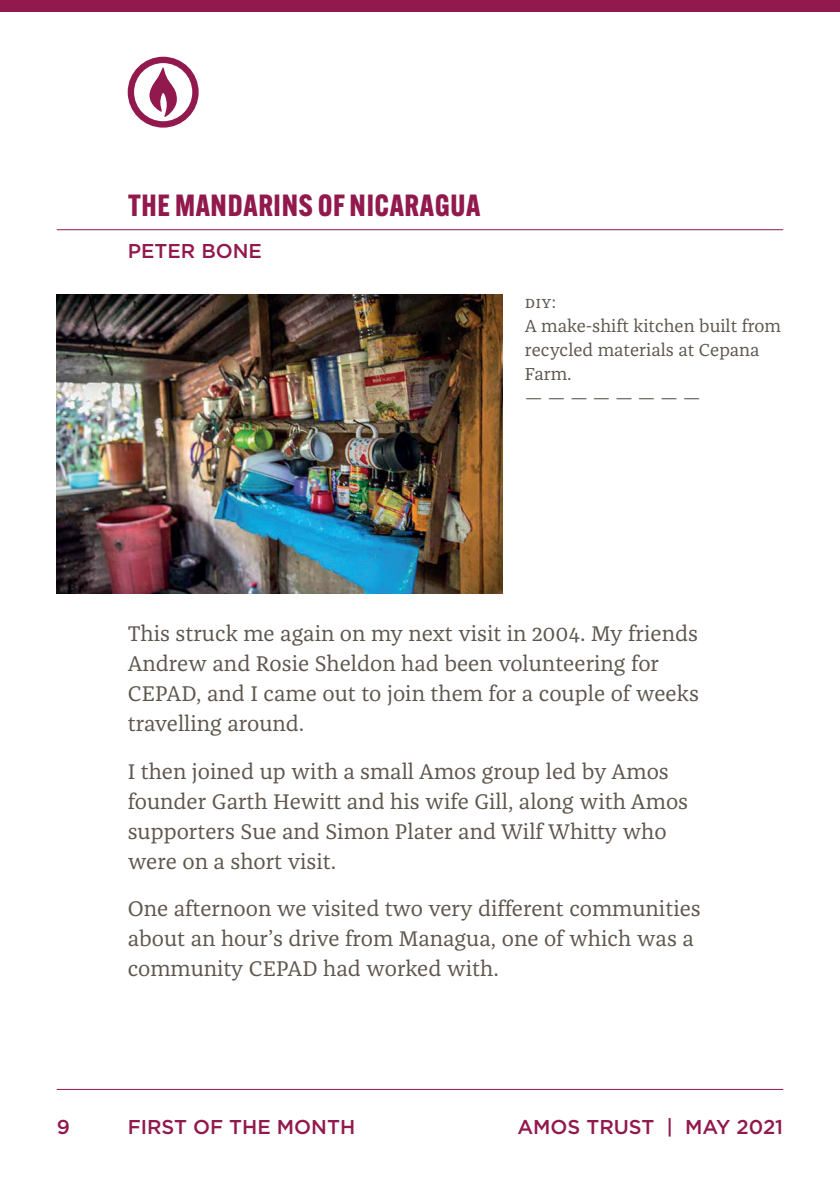
<style>
.page{position:relative;width:840px;height:1191px;background:#fff}
.page>*{position:absolute;margin:0;border:0;box-sizing:border-box;transform-origin:0 0}
.t1{font:700 30px "Alternate Gothic ATF";letter-spacing:.02em;color:#91194d}
.t2{font:22px/30px "Franziska OT";color:#5f574e}
.t3{font:500 20px "Gotham";color:#91194d}
.t4{font:18px/24px "Franziska OT";color:#5f574e}
.t5{font:17px "Franziska OT";color:#5f574e}
</style>
<div class="page">
<svg style="left:128px;top:57px;width:70px;height:71px"></svg>
<hr style="left:57px;top:229px;width:725px;height:1px;background:#91194d">
<div style="left:0;top:0;width:839px;height:11px;background:#91194d"></div>
<hr style="left:57px;top:1089px;width:725px;height:1px;background:#91194d">
<img style="left:57px;top:295px;width:445px;height:298px">
<h1 class="t1" style="left:128px;top:186px;width:353px">THE MANDARINS OF NICARAGUA</h1>
<p class="t3" style="left:128px;top:238px;width:136px">PETER BONE</p>
<p class="t5" style="left:524px;top:293px;width:33px">DIY:</p>
<p class="t4" style="left:524px;top:315px;width:257px">A make-shift kitchen built from recycled materials at Cepana<br>Farm.</p>
<p class="t4" style="left:524px;top:387px;width:177px">— — — — — — — —</p>
<p class="t2" style="left:128px;top:619px;width:572px">This struck me again on my next visit in 2004. My friends Andrew and Rosie Sheldon had been volunteering for CEPAD, and I came out to join them for a couple of weeks travelling around.</p>
<p class="t2" style="left:128px;top:756px;width:561px">I then joined up with a small Amos group led by Amos founder Garth Hewitt and his wife Gill, along with Amos supporters Sue and Simon Plater and Wilf Whitty who were on a short visit.</p>
<p class="t2" style="left:128px;top:893px;width:574px">One afternoon we visited two very different communities about an hour’s drive from Managua, one of which was a community CEPAD had worked with.</p>
<p class="t3" style="left:57px;top:1114px;width:15px">9</p>
<p class="t3" style="left:128px;top:1114px;width:229px">FIRST OF THE MONTH</p>
<p class="t3" style="left:517px;top:1114px;width:267px">AMOS TRUST | MAY 2021</p>
</div>
